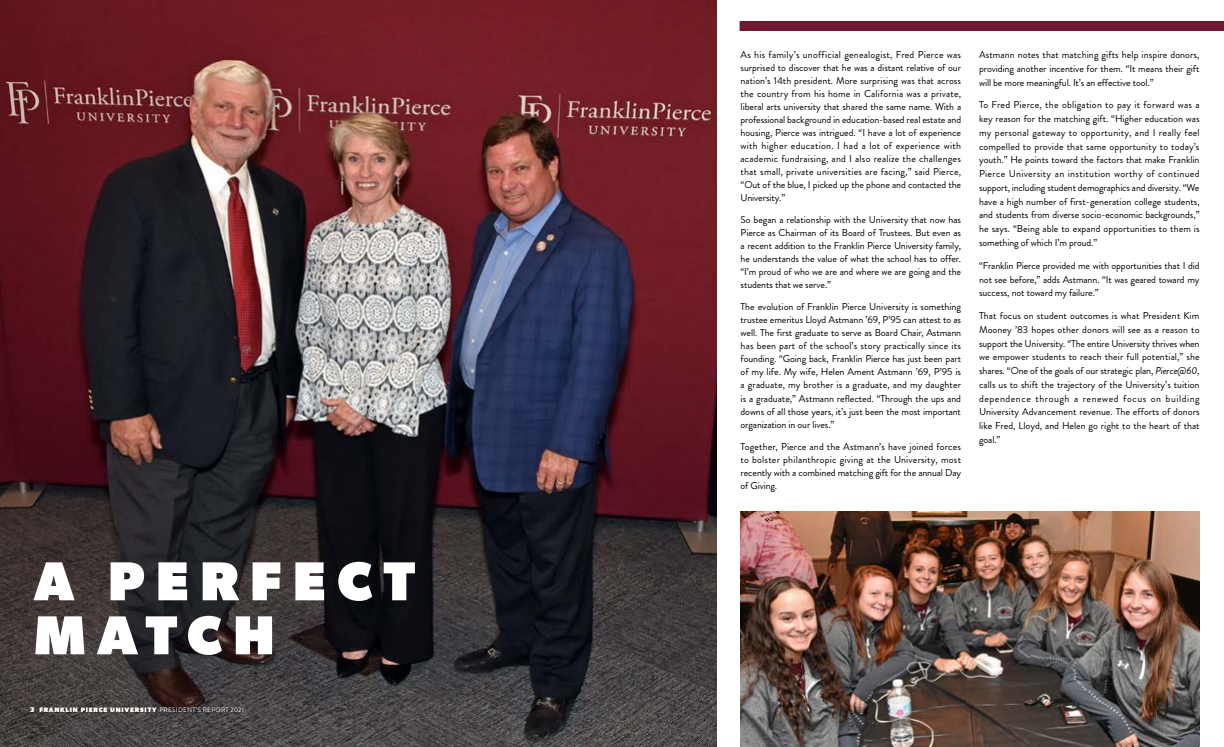
<style>
.page{position:relative;width:1224px;height:747px;background:#fff}
.page>*{position:absolute;margin:0;border:0;box-sizing:border-box;transform-origin:0 0}
.t1{font:800 55px/54px "Gibson";letter-spacing:.215em;color:#fff}
.t2{font:10px/13px "Brandon Grotesque";letter-spacing:-.01em;color:#000;text-align:justify}
.t3{font:800 6.5px "Gibson";letter-spacing:.12em;color:#fff}
.s1{font-size:7px}
.s2{font-family:"Brandon Grotesque";font-weight:400}
.s3{font-style:italic}
</style>
<div class="page">
<img style="left:0;top:0;width:716px;height:747px">
<div style="left:29px;top:706px;width:216px;height:7px;background:#000;opacity:.47"></div>
<div style="left:740px;top:21px;width:484px;height:10px;background:#6f1931"></div>
<img style="left:741px;top:511px;width:459px;height:236px">
<h1 class="t1" style="left:34px;top:555px;width:382px">A PERFECT<br>MATCH</h1>
<p class="t3" style="left:30px;top:706px;width:216px"><span class="s1">3</span> FRANKLIN PIERCE UNIVERSITY <span class="s2">PRESIDENT’S REPORT 2021</span></p>
<p class="t2" style="left:741px;top:48px;width:222px">As his family’s unofficial genealogist, Fred Pierce was surprised to discover that he was a distant relative of our nation’s 14th president. More surprising was that across the country from his home in California was a private, liberal arts university that shared the same name. With a professional background in education-based real estate and housing, Pierce was intrigued. “I have a lot of experience with higher education. I had a lot of experience with academic fundraising, and I also realize the challenges that small, private universities are facing,” said Pierce, “Out of the blue, I picked up the phone and contacted the University.”</p>
<p class="t2" style="left:741px;top:213px;width:222px">So began a relationship with the University that now has Pierce as Chairman of its Board of Trustees. But even as a recent addition to the Franklin Pierce University family, he understands the value of what the school has to offer. “I’m proud of who we are and where we are going and the students that we serve.”</p>
<p class="t2" style="left:741px;top:301px;width:222px">The evolution of Franklin Pierce University is something trustee emeritus Lloyd Astmann ’69, P’95 can attest to as well. The first graduate to serve as Board Chair, Astmann has been part of the school’s story practically since its founding. “Going back, Franklin Pierce has just been part of my life. My wife, Helen Ament Astmann ’69, P’95 is a graduate, my brother is a graduate, and my daughter is a graduate,” Astmann reflected. “Through the ups and downs of all those years, it’s just been the most important organization in our lives.”</p>
<p class="t2" style="left:741px;top:440px;width:222px">Together, Pierce and the Astmann’s have joined forces to bolster philanthropic giving at the University, most recently with a combined matching gift for the annual Day of Giving.</p>
<p class="t2" style="left:979px;top:48px;width:222px;line-height:13.8px">Astmann notes that matching gifts help inspire donors, providing another incentive for them. “It means their gift will be more meaningful. It’s an effective tool.”</p>
<p class="t2" style="left:979px;top:98px;width:222px;line-height:13.8px">To Fred Pierce, the obligation to pay it forward was a key reason for the matching gift. “Higher education was my personal gateway to opportunity, and I really feel compelled to provide that same opportunity to today’s youth.” He points toward the factors that make Franklin Pierce University an institution worthy of continued support, including student demographics and diversity. “We have a high number of first-generation college students, and students from diverse socio-economic backgrounds,” he says. “Being able to expand opportunities to them is something of which I’m proud.”</p>
<p class="t2" style="left:979px;top:259px;width:222px;line-height:13.8px">“Franklin Pierce provided me with opportunities that I did not see before,” adds Astmann. “It was geared toward my success, not toward my failure.”</p>
<p class="t2" style="left:979px;top:309px;width:222px;line-height:13.8px">That focus on student outcomes is what President Kim Mooney ’83 hopes other donors will see as a reason to support the University. “The entire University thrives when we empower students to reach their full potential,” she shares. “One of the goals of our strategic plan, <span class="s3">Pierce@60</span>, calls us to shift the trajectory of the University’s tuition dependence through a renewed focus on building University Advancement revenue. The efforts of donors like Fred, Lloyd, and Helen go right to the heart of that goal.”</p>
</div>
